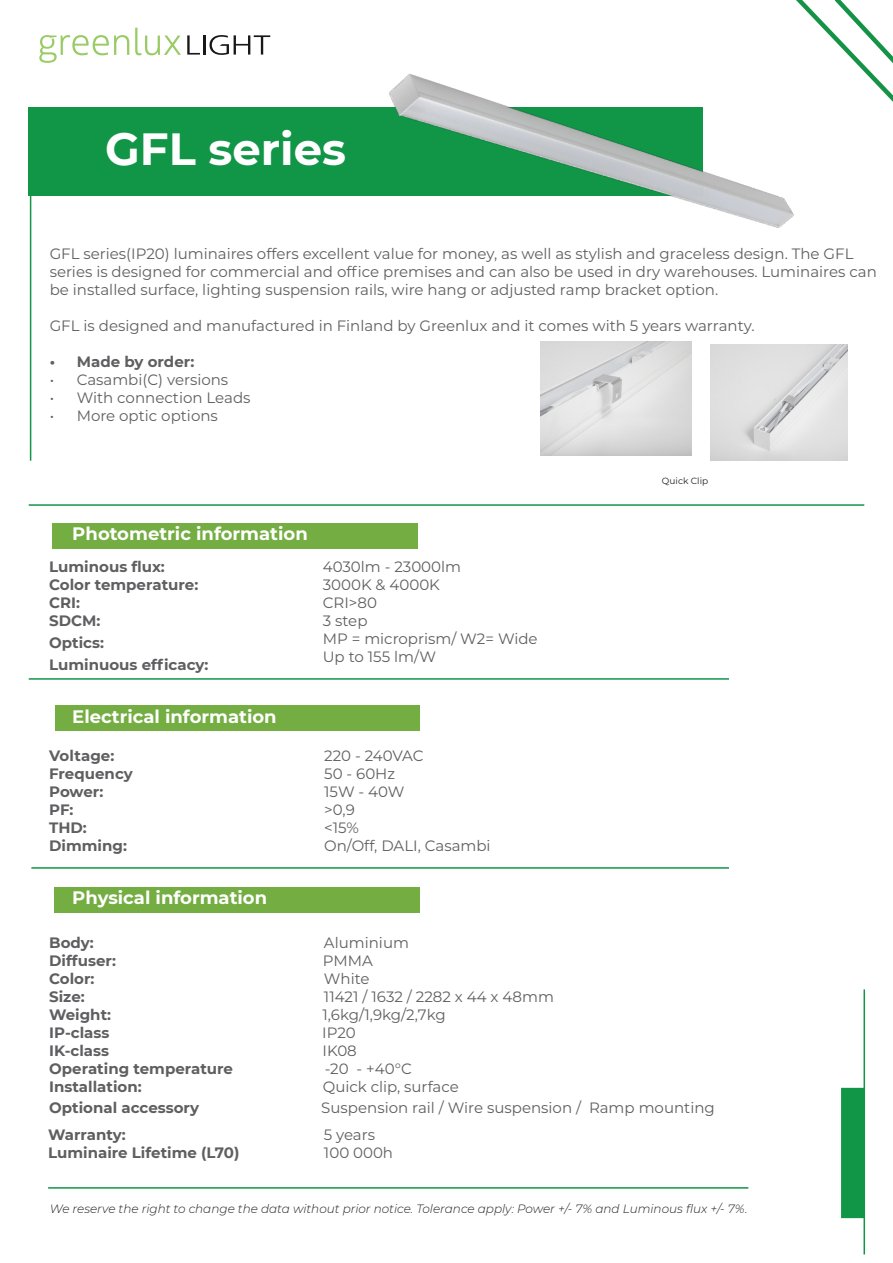
<style>
.page{position:relative;width:893px;height:1263px;background:#fff}
.page>*{position:absolute;margin:0;border:0;box-sizing:border-box;transform-origin:0 0}
.t1{font:700 45px "Montserrat";color:#fff}
.t2{font:700 18px "Montserrat";color:#fff}
.t3{font:15px/18px "Montserrat";color:#5f5f62}
.t4{font:700 15px "Montserrat";color:#5f5f62}
.t5{font:italic 300 12px "Montserrat";color:#231f20}
.t6{font:9px "Montserrat";color:#231f20}
</style>
<div class="page">
<div style="left:29px;top:107px;width:674px;height:89px;background:#119547"></div>
<img style="left:388px;top:73px;width:406px;height:155px">
<div style="left:52px;top:523px;width:366px;height:26px;background:#74ad42"></div>
<div style="left:55px;top:705px;width:364px;height:26px;background:#74ad42"></div>
<svg style="left:790px;top:0;width:103px;height:112px"></svg>
<div style="left:54px;top:887px;width:365px;height:25px;background:#74ad42"></div>
<hr style="left:29px;top:678px;width:700px;height:2px;background:#119547">
<hr style="left:29px;top:504px;width:835px;height:2px;background:#119547">
<hr style="left:31px;top:867px;width:698px;height:2px;background:#119547">
<hr style="left:48px;top:1187px;width:700px;height:2px;background:#119547">
<hr style="left:30px;top:196px;width:1px;height:265px;background:#119547">
<div style="left:841px;top:1088px;width:23px;height:130px;background:#119547;border:2px solid #119547"></div>
<hr style="left:863px;top:989px;width:2px;height:265px;background:#119547">
<svg style="left:187px;top:35px;width:13px;height:20px"></svg>
<hr style="left:203px;top:35px;width:3px;height:20px;background:#1a171b">
<svg style="left:209px;top:35px;width:61px;height:20px"></svg>
<svg style="left:39px;top:35px;width:90px;height:28px"></svg>
<svg style="left:135px;top:28px;width:46px;height:27px"></svg>
<img style="left:540px;top:341px;width:152px;height:114px">
<img style="left:711px;top:345px;width:136px;height:116px">
<p class="t1" style="left:105px;top:117px;width:242px">GFL series</p>
<p class="t3" style="left:50px;top:244px;width:829px">GFL series(IP20) luminaires offers excellent value for money, as well as stylish and graceless design. The GFL series is designed for commercial and office premises and can also be used in dry warehouses. Luminaires can be installed surface, lighting suspension rails, wire hang or adjusted ramp bracket option.</p>
<p class="t3" style="left:50px;top:316px;width:706px">GFL is designed and manufactured in Finland by Greenlux and it comes with 5 years warranty.</p>
<p class="t4" style="left:50px;top:351px;width:146px">• Made by order:</p>
<p class="t3" style="left:50px;top:370px;width:180px">• Casambi(C) versions</p>
<p class="t3" style="left:50px;top:388px;width:202px">• With connection Leads</p>
<p class="t3" style="left:50px;top:406px;width:170px">• More optic options</p>
<p class="t2" style="left:72px;top:521px;width:237px">Photometric information</p>
<p class="t4" style="left:49px;top:556px;width:117px">Luminous flux:</p>
<p class="t4" style="left:49px;top:574px;width:151px">Color temperature:</p>
<p class="t4" style="left:49px;top:592px;width:32px">CRI:</p>
<p class="t4" style="left:49px;top:610px;width:53px">SDCM:</p>
<p class="t4" style="left:49px;top:632px;width:56px">Optics:</p>
<p class="t4" style="left:49px;top:653px;width:161px">Luminuous efficacy:</p>
<p class="t2" style="left:72px;top:703px;width:206px">Electrical information</p>
<p class="t4" style="left:49px;top:745px;width:67px">Voltage:</p>
<p class="t4" style="left:49px;top:763px;width:85px">Frequency</p>
<p class="t4" style="left:49px;top:781px;width:56px">Power:</p>
<p class="t4" style="left:49px;top:799px;width:26px">PF:</p>
<p class="t4" style="left:49px;top:817px;width:39px">THD:</p>
<p class="t4" style="left:49px;top:835px;width:79px">Dimming:</p>
<p class="t2" style="left:72px;top:885px;width:196px">Physical information</p>
<p class="t3" style="left:323px;top:557px;width:140px">4030lm - 23000lm</p>
<p class="t3" style="left:323px;top:575px;width:119px">3000K &amp; 4000K</p>
<p class="t3" style="left:323px;top:593px;width:56px">CRI&gt;80</p>
<p class="t3" style="left:323px;top:611px;width:46px">3 step</p>
<p class="t3" style="left:323px;top:629px;width:216px">MP = microprism/ W2= Wide</p>
<p class="t3" style="left:323px;top:647px;width:115px">Up to 155 lm/W</p>
<p class="t3" style="left:324px;top:746px;width:101px">220 - 240VAC</p>
<p class="t3" style="left:324px;top:764px;width:72px">50 - 60Hz</p>
<p class="t3" style="left:324px;top:782px;width:82px">15W - 40W</p>
<p class="t3" style="left:324px;top:800px;width:32px">&gt;0,9</p>
<p class="t3" style="left:324px;top:818px;width:36px">&lt;15%</p>
<p class="t3" style="left:324px;top:836px;width:168px">On/Off, DALI, Casambi</p>
<p class="t6" style="left:662px;top:475px;width:48px">Quick Clip</p>
<p class="t4" style="left:49px;top:931px;width:46px">Body:</p>
<p class="t3" style="left:324px;top:933px;width:87px">Aluminium</p>
<p class="t4" style="left:49px;top:949px;width:68px">Diffuser:</p>
<p class="t3" style="left:323px;top:951px;width:52px">PMMA</p>
<p class="t4" style="left:49px;top:967px;width:47px">Color:</p>
<p class="t3" style="left:324px;top:969px;width:47px">White</p>
<p class="t4" style="left:49px;top:985px;width:37px">Size:</p>
<p class="t3" style="left:324px;top:987px;width:232px">11421 / 1632 / 2282 x 44 x 48mm</p>
<p class="t4" style="left:49px;top:1003px;width:63px">Weight:</p>
<p class="t3" style="left:322px;top:1005px;width:125px">1,6kg/1,9kg/2,7kg</p>
<p class="t4" style="left:49px;top:1021px;width:62px">IP-class</p>
<p class="t3" style="left:322px;top:1023px;width:35px">IP20</p>
<p class="t4" style="left:49px;top:1039px;width:61px">IK-class</p>
<p class="t3" style="left:322px;top:1041px;width:36px">IK08</p>
<p class="t4" style="left:49px;top:1057px;width:185px">Operating temperature</p>
<p class="t3" style="left:325px;top:1059px;width:89px">-20 - +40°C</p>
<p class="t4" style="left:49px;top:1075px;width:94px">Installation:</p>
<p class="t3" style="left:323px;top:1077px;width:138px">Quick clip, surface</p>
<p class="t4" style="left:49px;top:1097px;width:151px">Optional accessory</p>
<p class="t3" style="left:321px;top:1098px;width:395px">Suspension rail / Wire suspension / Ramp mounting</p>
<p class="t4" style="left:48px;top:1124px;width:79px">Warranty:</p>
<p class="t3" style="left:324px;top:1125px;width:53px">5 years</p>
<p class="t4" style="left:48px;top:1142px;width:193px">Luminaire Lifetime (L70)</p>
<p class="t3" style="left:324px;top:1143px;width:71px">100 000h</p>
<p class="t5" style="left:50px;top:1200px;width:699px">We reserve the right to change the data without prior notice. Tolerance apply: Power +/- 7% and Luminous flux +/- 7%.</p>
</div>
